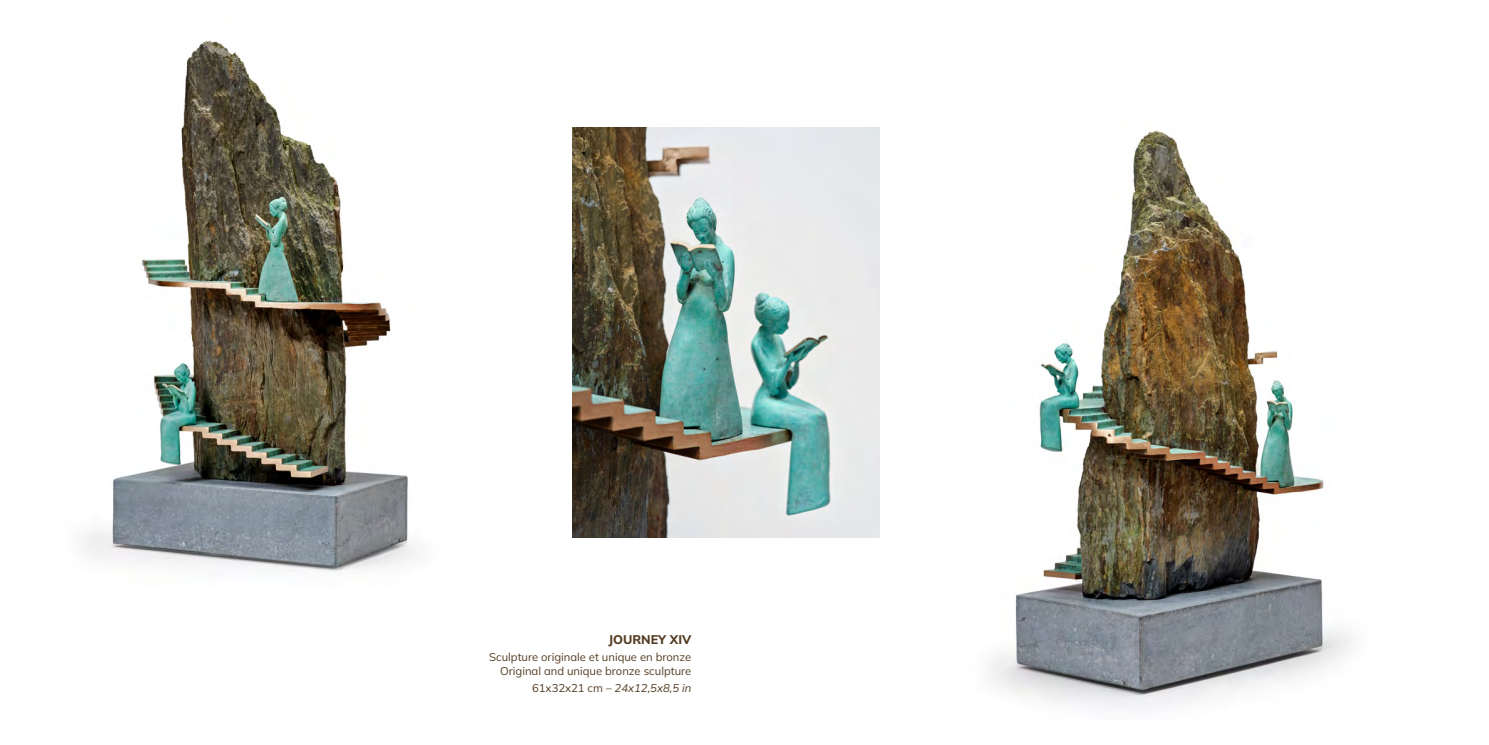
<style>
.page{position:relative;width:1489px;height:745px;background:#fff}
.page>*{position:absolute;margin:0;border:0;box-sizing:border-box;transform-origin:0 0}
.t1{font:800 12.5px "Mulish";color:#543c22}
.t2{font:11.25px/13.5px "Mulish";color:#543c22;text-align:right}
.t3{font:italic 11.25px "Mulish";color:#543c22}
.s1{font-style:normal}
</style>
<div class="page">
<img style="left:83px;top:40px;width:333px;height:531px">
<img style="left:990px;top:131px;width:362px;height:578px">
<img style="left:572px;top:127px;width:307px;height:410px">
<p class="t1" style="left:608px;top:630px;width:84px">JOURNEY XIV</p>
<p class="t2" style="left:489px;top:649px;width:203px">Sculpture originale et unique en bronze<br>Original and unique bronze sculpture</p>
<p class="t3" style="left:532px;top:679px;width:161px"><span class="s1">61x32x21 cm –</span> 24x12,5x8,5 in</p>
</div>
